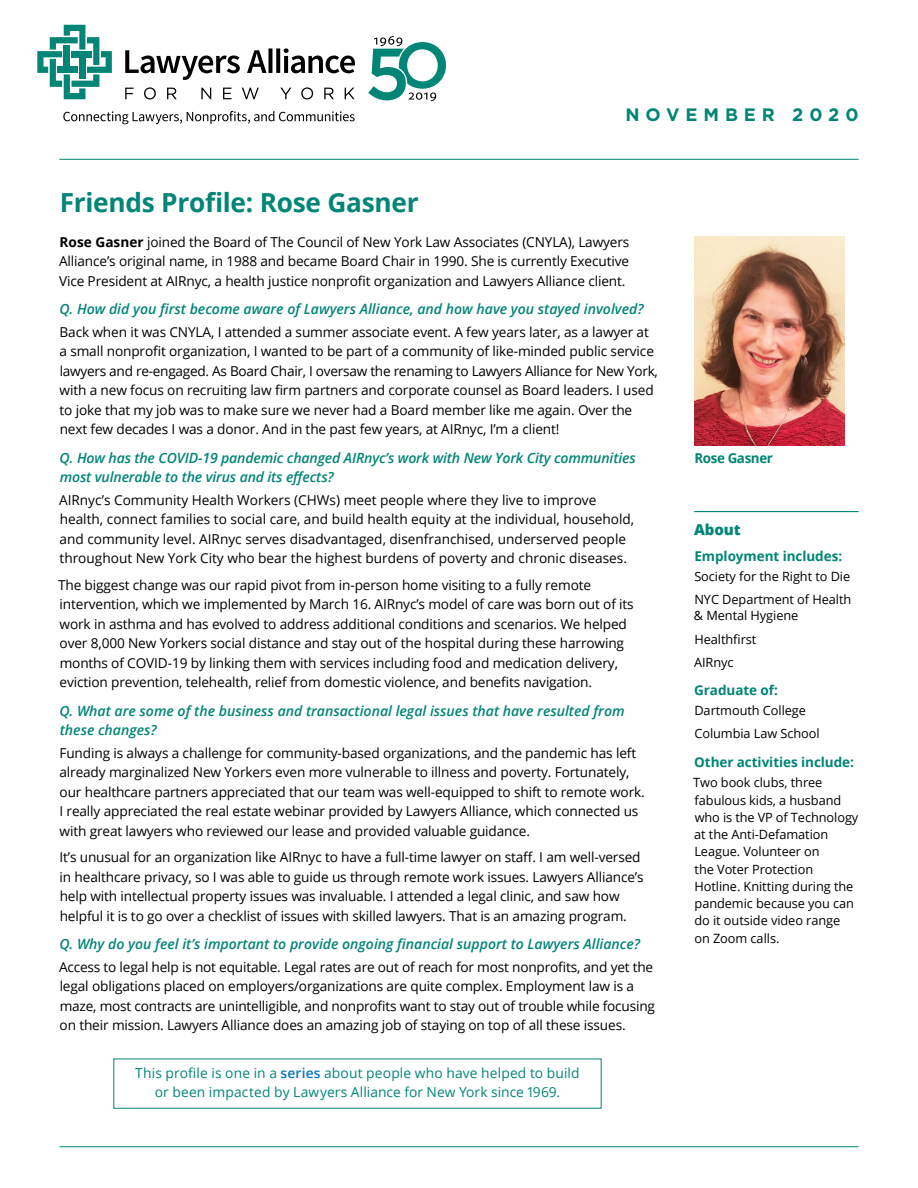
<style>
.page{position:relative;width:918px;height:1188px;background:#fff}
.page>*{position:absolute;margin:0;border:0;box-sizing:border-box;transform-origin:0 0}
.t1{font:700 26.25px "Open Sans";letter-spacing:-.01em;color:#008576}
.t2{font:700 18px "Gotham";letter-spacing:.33em;color:#008576}
.t3{font:800 15px "Open Sans";letter-spacing:-.005em;color:#008576}
.t4{font:italic 600 14.1px/19.5px "Open Sans";color:#008576}
.t5{font:13.8px/18.8px "Open Sans";letter-spacing:.01em;color:#008576;text-align:center}
.t6{font:13.65px/19.5px "Open Sans";letter-spacing:-.01em;color:#000}
.t7{font:700 13.65px "Open Sans";letter-spacing:-.03em;color:#008576}
.t8{font:700 13.5px "Open Sans";letter-spacing:-.005em;color:#008576}
.t9{font:12.75px/17.2px "Open Sans";letter-spacing:-.005em;color:#000}
.s1{font-weight:700}
.s2{font-weight:600;color:#0077c1}
</style>
<div class="page">
<hr style="left:59px;top:1146px;width:800px;height:1px;background:#008576">
<hr style="left:59px;top:159px;width:800px;height:1px;background:#008576">
<img style="left:694px;top:236px;width:150px;height:210px">
<hr style="left:694px;top:511px;width:165px;height:1px;background:#008576">
<svg style="left:37px;top:25px;width:75px;height:74px"></svg>
<svg style="left:125px;top:88px;width:9px;height:11px"></svg>
<svg style="left:144px;top:87px;width:12px;height:12px"></svg>
<svg style="left:167px;top:88px;width:10px;height:11px"></svg>
<svg style="left:201px;top:88px;width:10px;height:11px"></svg>
<svg style="left:223px;top:88px;width:9px;height:11px"></svg>
<svg style="left:242px;top:88px;width:17px;height:11px"></svg>
<svg style="left:280px;top:88px;width:11px;height:11px"></svg>
<svg style="left:301px;top:87px;width:12px;height:12px"></svg>
<svg style="left:324px;top:88px;width:10px;height:11px"></svg>
<svg style="left:345px;top:88px;width:10px;height:11px"></svg>
<svg style="left:125px;top:50px;width:115px;height:30px"></svg>
<svg style="left:247px;top:48px;width:108px;height:25px"></svg>
<svg style="left:63px;top:111px;width:292px;height:13px"></svg>
<svg style="left:368px;top:36px;width:78px;height:65px"></svg>
<h1 class="t1" style="left:60px;top:184px;width:360px">Friends Profile: Rose Gasner</h1>
<h2 class="t2" style="left:625px;top:102px;width:235px">NOVEMBER 2020</h2>
<p class="t6" style="left:59px;top:232px;width:572px;text-align:justify"><span class="s1">Rose Gasner</span> joined the Board of The Council of New York Law Associates (CNYLA), Lawyers Alliance’s original name, in 1988 and became Board Chair in 1990. She is currently Executive Vice President at AIRnyc, a health justice nonprofit organization and Lawyers Alliance client.</p>
<p class="t4" style="left:59px;top:299px;width:586px">Q. How did you first become aware of Lawyers Alliance, and how have you stayed involved?</p>
<p class="t6" style="left:59px;top:322px;width:600px">Back when it was CNYLA, I attended a summer associate event. A few years later, as a lawyer at a small nonprofit organization, I wanted to be part of a community of like-minded public service lawyers and re-engaged. As Board Chair, I oversaw the renaming to Lawyers Alliance for New York, with a new focus on recruiting law firm partners and corporate counsel as Board leaders. I used to joke that my job was to make sure we never had a Board member like me again. Over the next few decades I was a donor. And in the past few years, at AIRnyc, I’m a client!</p>
<p class="t4" style="left:59px;top:448px;width:578px">Q. How has the COVID-19 pandemic changed AIRnyc’s work with New York City communities most vulnerable to the virus and its effects?</p>
<p class="t6" style="left:59px;top:490px;width:577px">AIRnyc’s Community Health Workers (CHWs) meet people where they live to improve health, connect families to social care, and build health equity at the individual, household, and community level. AIRnyc serves disadvantaged, disenfranchised, underserved people throughout New York City who bear the highest burdens of poverty and chronic diseases.</p>
<p class="t6" style="left:58px;top:575px;width:577px">The biggest change was our rapid pivot from in-person home visiting to a fully remote intervention, which we implemented by March 16. AIRnyc’s model of care was born out of its work in asthma and has evolved to address additional conditions and scenarios. We helped over 8,000 New Yorkers social distance and stay out of the hospital during these harrowing months of COVID-19 by linking them with services including food and medication delivery, eviction prevention, telehealth, relief from domestic violence, and benefits navigation.</p>
<p class="t4" style="left:59px;top:700px;width:567px">Q. What are some of the business and transactional legal issues that have resulted from these changes?</p>
<p class="t6" style="left:59px;top:743px;width:587px">Funding is always a challenge for community-based organizations, and the pandemic has left already marginalized New Yorkers even more vulnerable to illness and poverty. Fortunately, our healthcare partners appreciated that our team was well-equipped to shift to remote work.<br>I really appreciated the real estate webinar provided by Lawyers Alliance, which connected us with great lawyers who reviewed our lease and provided valuable guidance.</p>
<p class="t6" style="left:59px;top:847px;width:586px">It’s unusual for an organization like AIRnyc to have a full-time lawyer on staff. I am well-versed in healthcare privacy, so I was able to guide us through remote work issues. Lawyers Alliance’s help with intellectual property issues was invaluable. I attended a legal clinic, and saw how helpful it is to go over a checklist of issues with skilled lawyers. That is an amazing program.</p>
<p class="t4" style="left:59px;top:934px;width:582px">Q. Why do you feel it’s important to provide ongoing financial support to Lawyers Alliance?</p>
<p class="t6" style="left:59px;top:957px;width:598px">Access to legal help is not equitable. Legal rates are out of reach for most nonprofits, and yet the legal obligations placed on employers/organizations are quite complex. Employment law is a maze, most contracts are unintelligible, and nonprofits want to stay out of trouble while focusing on their mission. Lawyers Alliance does an amazing job of staying on top of all these issues.</p>
<p class="t5" style="left:135px;top:1064px;width:446px">This profile is one in a <span class="s2">series</span> about people who have helped to build or been impacted by Lawyers Alliance for New York since 1969.</p>
<p class="t7" style="left:694px;top:448px;width:80px">Rose Gasner</p>
<p class="t3" style="left:694px;top:518px;width:48px">About</p>
<p class="t8" style="left:694px;top:547px;width:149px">Employment includes:</p>
<p class="t9" style="left:694px;top:564px;width:158px;line-height:23.2px">Society for the Right to Die<br>NYC Department of Health</p>
<p class="t9" style="left:694px;top:604px;width:106px;line-height:23.2px">&amp; Mental Hygiene<br>Healthfirst<br>AIRnyc</p>
<p class="t8" style="left:694px;top:681px;width:85px">Graduate of:</p>
<p class="t9" style="left:694px;top:699px;width:127px;line-height:23.2px">Dartmouth College<br>Columbia Law School</p>
<p class="t8" style="left:694px;top:752px;width:161px">Other activities include:</p>
<p class="t9" style="left:693px;top:774px;width:167px">Two book clubs, three fabulous kids, a husband who is the VP of Technology at the Anti-Defamation<br>League. Volunteer on<br>the Voter Protection<br>Hotline. Knitting during the pandemic because you can do it outside video range<br>on Zoom calls.</p>
</div>
